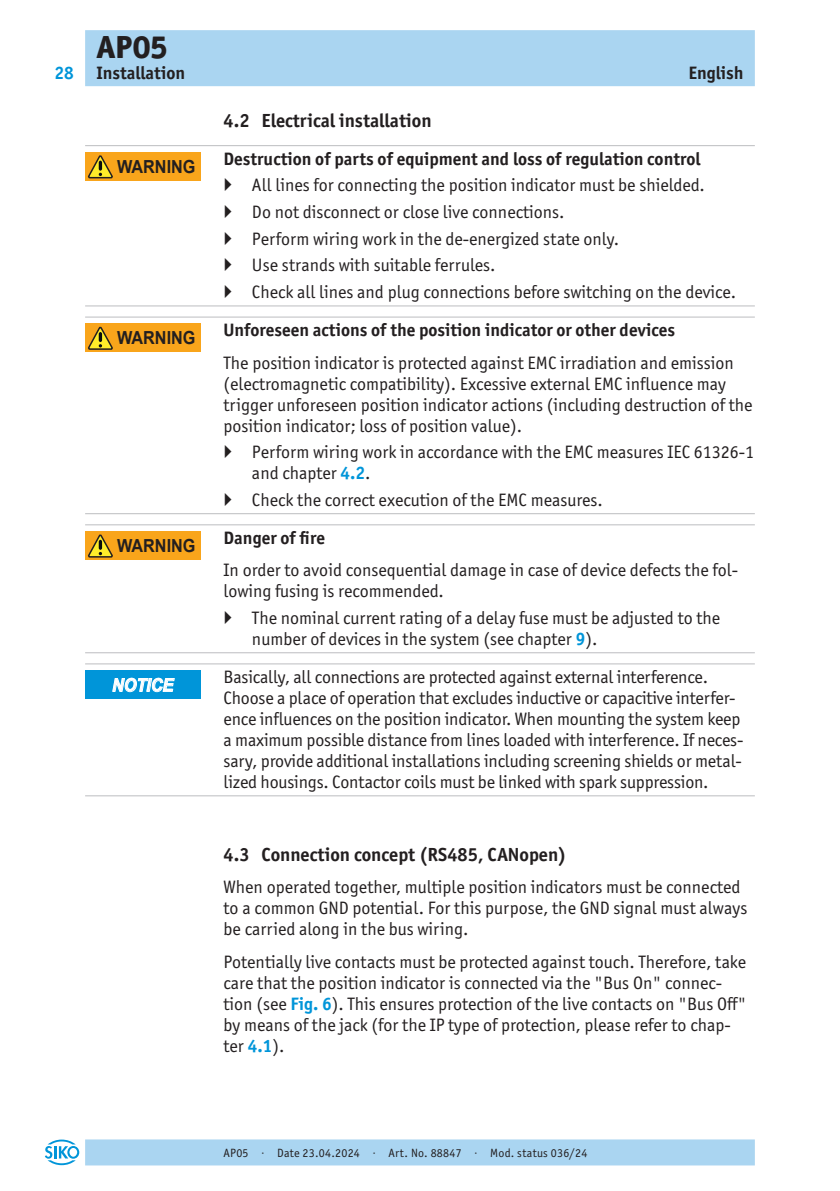
<style>
.page{position:relative;width:840px;height:1191px;background:#fff}
.page>*{position:absolute;margin:0;border:0;box-sizing:border-box;transform-origin:0 0}
.t1{font:800 32px "Officina Sans ITC Pro";color:#231f20}
.t2{font:700 19px "Officina Sans ITC Pro";color:#231f20}
._03__Fliesstext_Linien-oben_unten{font:18px/21px "Officina Sans ITC Pro";color:#231f20}
._03__Fliesstext{font:18px/21px "Officina Sans ITC Pro";color:#231f20}
._02__Ueberschrift_Linie-oben{font:700 18px "Officina Sans ITC Pro";color:#231f20}
.t3{font:700 18px "Arial";color:#231f20;scale:.9 1}
.t4{font:italic 700 18px "Arial";color:#fff;scale:.9 1}
.t5{font:700 18px "Officina Sans ITC Pro";color:#0095d9}
.t6{font:12px "Officina Sans ITC Pro";letter-spacing:.02em;color:#231f20}
.s1{font-weight:700;color:#0095d9}
</style>
<div class="page">
<div style="left:85px;top:30px;width:669px;height:56px;background:#aad5f1"></div>
<div style="left:85px;top:1139px;width:669px;height:26px;background:#aad5f1"></div>
<svg style="left:45px;top:1139px;width:34px;height:26px"></svg>
<hr style="left:85px;top:145px;width:669px;height:1px;background:#bcbdc0">
<hr style="left:85px;top:305px;width:669px;height:1px;background:#bcbdc0">
<hr style="left:85px;top:317px;width:669px;height:1px;background:#bcbdc0">
<hr style="left:85px;top:513px;width:669px;height:1px;background:#bcbdc0">
<hr style="left:85px;top:524px;width:669px;height:1px;background:#bcbdc0">
<hr style="left:85px;top:652px;width:669px;height:1px;background:#bcbdc0">
<hr style="left:85px;top:663px;width:669px;height:1px;background:#bcbdc0">
<hr style="left:85px;top:795px;width:669px;height:1px;background:#bcbdc0">
<div style="left:85px;top:152px;width:116px;height:28px;background:#f9a51b"></div>
<svg style="left:87px;top:155px;width:26px;height:24px"></svg>
<div style="left:85px;top:323px;width:116px;height:29px;background:#f9a51b"></div>
<svg style="left:88px;top:326px;width:25px;height:24px"></svg>
<div style="left:85px;top:531px;width:116px;height:28px;background:#f9a51b"></div>
<svg style="left:87px;top:534px;width:26px;height:24px"></svg>
<div style="left:85px;top:670px;width:116px;height:29px;background:#0095d9"></div>
<svg style="left:112px;top:678px;width:62px;height:14px"></svg>
<p class="t5" style="left:54px;top:62px;width:21px">28</p>
<h1 class="t1" style="left:96px;top:26px;width:73px">AP05</h1>
<p class="_02__Ueberschrift_Linie-oben" style="left:96px;top:62px;width:90px">Installation</p>
<p class="_02__Ueberschrift_Linie-oben" style="left:688px;top:62px;width:57px">English</p>
<p class="t3" style="left:117px;top:155px;width:89px">WARNING</p>
<p class="t3" style="left:117px;top:326px;width:89px">WARNING</p>
<p class="t3" style="left:117px;top:534px;width:89px">WARNING</p>
<p class="t4" style="left:112px;top:673px;width:70px">NOTICE</p>
<p class="t2" style="left:223px;top:108px;width:209px">4.2 Electrical installation</p>
<p class="_02__Ueberschrift_Linie-oben" style="left:223px;top:147px;width:478px">Destruction of parts of equipment and loss of regulation control</p>
<p class="_03__Fliesstext_Linien-oben_unten" style="left:252px;top:175px;width:454px">All lines for connecting the position indicator must be shielded.</p>
<p class="_03__Fliesstext_Linien-oben_unten" style="left:252px;top:201px;width:314px">Do not disconnect or close live connections.</p>
<p class="_03__Fliesstext_Linien-oben_unten" style="left:252px;top:228px;width:368px">Perform wiring work in the de-energized state only.</p>
<p class="_03__Fliesstext_Linien-oben_unten" style="left:252px;top:255px;width:245px">Use strands with suitable ferrules.</p>
<p class="_03__Fliesstext_Linien-oben_unten" style="left:252px;top:281px;width:485px">Check all lines and plug connections before switching on the device.</p>
<p class="_02__Ueberschrift_Linie-oben" style="left:223px;top:319px;width:453px">Unforeseen actions of the position indicator or other devices</p>
<p class="_03__Fliesstext" style="left:223px;top:352px;width:530px">The position indicator is protected against EMC irradiation and emission (electromagnetic compatibility). Excessive external EMC influence may trigger unforeseen position indicator actions (including destruction of the position indicator; loss of position value).</p>
<p class="_03__Fliesstext_Linien-oben_unten" style="left:252px;top:441px;width:503px">Perform wiring work in accordance with the EMC measures IEC 61326-1 and chapter <span class="s1">4.2</span>.</p>
<p class="_03__Fliesstext_Linien-oben_unten" style="left:252px;top:489px;width:352px">Check the correct execution of the EMC measures.</p>
<p class="_02__Ueberschrift_Linie-oben" style="left:223px;top:526px;width:103px">Danger of fire</p>
<p class="_03__Fliesstext" style="left:223px;top:559px;width:516px">In order to avoid consequential damage in case of device defects the fol&shy;lowing fusing is recommended.</p>
<p class="_03__Fliesstext_Linien-oben_unten" style="left:252px;top:607px;width:469px">The nominal current rating of a delay fuse must be adjusted to the number of devices in the system (see chapter <span class="s1">9</span>).</p>
<p class="_03__Fliesstext_Linien-oben_unten" style="left:223px;top:666px;width:521px">Basically, all connections are protected against external interference.<br>Choose a place of operation that excludes inductive or capacitive interfer&shy;ence influences on the position indicator. When mounting the system keep a maximum possible distance from lines loaded with interference. If neces&shy;sary, provide additional installations including screening shields or metal&shy;lized housings. Contactor coils must be linked with spark suppression.</p>
<p class="t2" style="left:223px;top:843px;width:344px">4.3 Connection concept (RS485, CANopen)</p>
<p class="_03__Fliesstext" style="left:223px;top:876px;width:525px">When operated together, multiple position indicators must be connected to a common GND potential. For this purpose, the GND signal must always be carried along in the bus wiring.</p>
<p class="_03__Fliesstext" style="left:223px;top:951px;width:524px">Potentially live contacts must be protected against touch. Therefore, take care that the position indicator is connected via the "Bus On" connec&shy;tion (see <span class="s1">Fig. 6</span>). This ensures protection of the live contacts on "Bus Off" by means of the jack (for the IP type of protection, please refer to chap&shy;ter <span class="s1">4.1</span>).</p>
<p class="t6" style="left:223px;top:1145px;width:365px">AP05 · Date 23.04.2024 · Art. No. 88847 · Mod. status 036/24</p>
</div>
